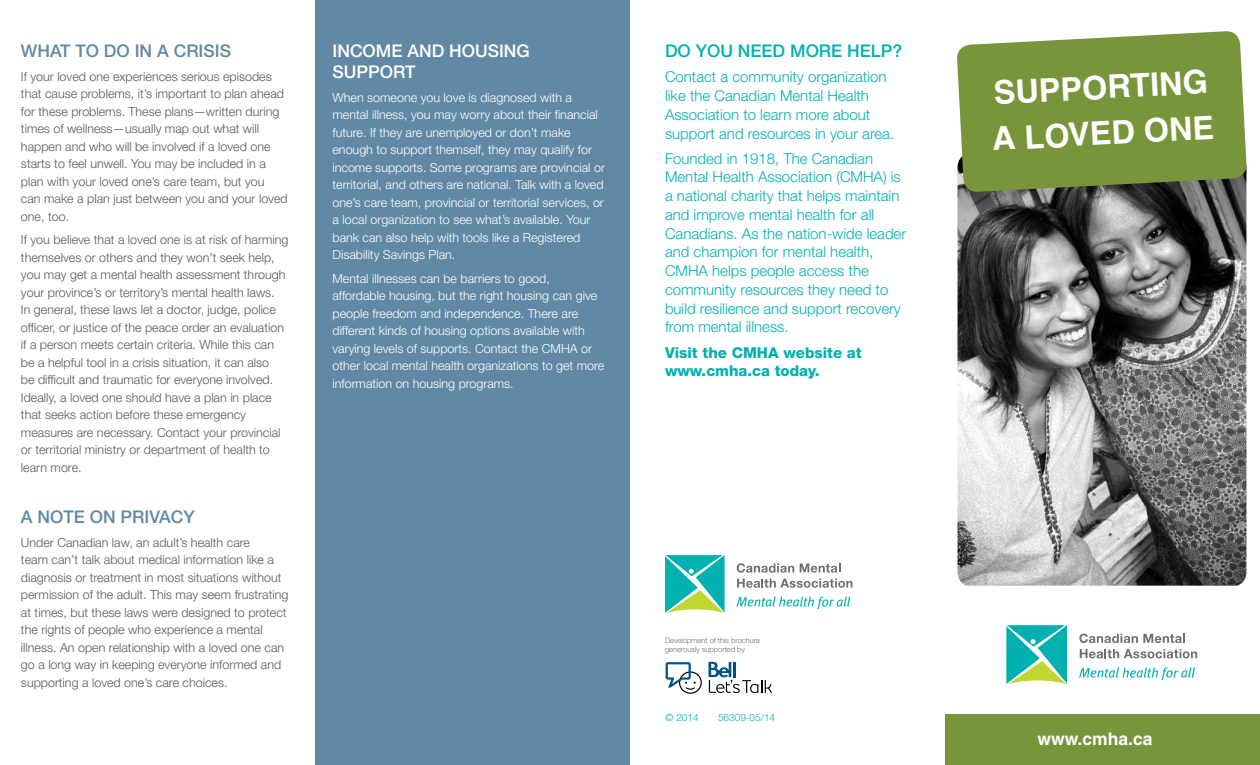
<style>
.page{position:relative;width:1260px;height:765px;background:#fff}
.page>*{position:absolute;margin:0;border:0;box-sizing:border-box;transform-origin:0 0}
.t1{font:700 32.5px/46px "Helvetica";color:#fff}
.t2{font:500 17.5px "Helvetica Neue LT Std";color:#6189a5}
.t3{font:500 17.5px/21px "Helvetica Neue LT Std";color:#fff}
.t4{font:500 17.5px "Helvetica Neue LT Std";color:#00b1b0}
.t5{font:700 17.5px "Helvetica";color:#fff}
.t6{font:300 15px/18.8px "Helvetica Neue LT Std";color:#00b1b0}
.t7{font:800 15px/18.8px "Helvetica Neue LT Std";color:#00b1b0}
.t8{font:300 12.5px/17.5px "Helvetica Neue LT Std";color:#58595b}
.t9{font:300 12.5px/17.5px "Helvetica Neue LT Std";color:#fff}
.t10{font:300 10px "Helvetica Neue LT Std";color:#00b1b0}
.t11{font:300 7.5px/9px "Helvetica Neue LT Std";color:#6d6e71}
</style>
<div class="page">
<img style="left:958px;top:193px;width:288px;height:393px">
<div style="left:315px;top:0;width:315px;height:765px;background:#6189a5"></div>
<svg style="left:957px;top:31px;width:290px;height:162px;background:#7d9748"></svg>
<svg style="left:665px;top:555px;width:60px;height:58px;background:#49c4ab"></svg>
<svg style="left:737px;top:563px;width:57px;height:10px"></svg>
<svg style="left:800px;top:563px;width:40px;height:10px"></svg>
<svg style="left:737px;top:579px;width:115px;height:9px"></svg>
<svg style="left:736px;top:596px;width:114px;height:13px"></svg>
<svg style="left:708px;top:662px;width:64px;height:31px"></svg>
<hr style="left:733px;top:662px;width:3px;height:15px;background:#005388">
<svg style="left:666px;top:662px;width:36px;height:32px"></svg>
<div style="left:945px;top:715px;width:315px;height:50px;background:#78953c"></div>
<svg style="left:1006px;top:625px;width:61px;height:59px;background:#49c4ab"></svg>
<svg style="left:1079px;top:634px;width:106px;height:9px"></svg>
<svg style="left:1080px;top:649px;width:117px;height:9px"></svg>
<svg style="left:1079px;top:667px;width:116px;height:13px"></svg>
<h2 class="t2" style="left:21px;top:40px;width:212px">WHAT TO DO IN A CRISIS</h2>
<p class="t8" style="left:21px;top:67px;width:268px">If your loved one experiences serious episodes that cause problems, it’s important to plan ahead for these problems. These plans—written during times of wellness—usually map out what will happen and who will be involved if a loved one starts to feel unwell. You may be included in a plan with your loved one’s care team, but you<br>can make a plan just between you and your loved one, too.</p>
<p class="t8" style="left:21px;top:231px;width:269px">If you believe that a loved one is at risk of harming themselves or others and they won’t seek help, you may get a mental health assessment through your province’s or territory’s mental health laws.<br>In general, these laws let a doctor, judge, police officer, or justice of the peace order an evaluation if a person meets certain criteria. While this can be a helpful tool in a crisis situation, it can also<br>be difficult and traumatic for everyone involved.<br>Ideally, a loved one should have a plan in place that seeks action before these emergency measures are necessary. Contact your provincial or territorial ministry or department of health to learn more.</p>
<h2 class="t2" style="left:21px;top:506px;width:175px">A NOTE ON PRIVACY</h2>
<p class="t8" style="left:21px;top:533px;width:269px">Under Canadian law, an adult’s health care<br>team can’t talk about medical information like a diagnosis or treatment in most situations without permission of the adult. This may seem frustrating at times, but these laws were designed to protect the rights of people who experience a mental illness. An open relationship with a loved one can go a long way in keeping everyone informed and supporting a loved one’s care choices.</p>
<h2 class="t3" style="left:332px;top:40px;width:199px">INCOME AND HOUSING<br>SUPPORT</h2>
<p class="t9" style="left:332px;top:88px;width:274px">When someone you love is diagnosed with a mental illness, you may worry about their financial future. If they are unemployed or don’t make enough to support themself, they may qualify for income supports. Some programs are provincial or territorial, and others are national. Talk with a loved one’s care team, provincial or territorial services, or a local organization to see what’s available. Your bank can also help with tools like a Registered Disability Savings Plan.</p>
<p class="t9" style="left:332px;top:270px;width:273px">Mental illnesses can be barriers to good, affordable housing, but the right housing can give people freedom and independence. There are different kinds of housing options available with varying levels of supports. Contact the CMHA or other local mental health organizations to get more information on housing programs.</p>
<h2 class="t4" style="left:665px;top:41px;width:239px">DO YOU NEED MORE HELP?</h2>
<p class="t6" style="left:665px;top:67px;width:231px">Contact a community organization like the Canadian Mental Health Association to learn more about support and resources in your area.</p>
<p class="t6" style="left:665px;top:149px;width:243px">Founded in 1918, The Canadian<br>Mental Health Association (CMHA) is a national charity that helps maintain and improve mental health for all<br>Canadians. As the nation-wide leader and champion for mental health,<br>CMHA helps people access the community resources they need to build resilience and support recovery from mental illness.</p>
<p class="t7" style="left:665px;top:343px;width:198px">Visit the CMHA website at www.cmha.ca today.</p>
<p class="t11" style="left:665px;top:635px;width:97px">Development of this brochure generously supported by</p>
<p class="t10" style="left:666px;top:711px;width:35px">© 2014</p>
<p class="t10" style="left:718px;top:711px;width:59px">56309-05/14</p>
<h1 class="t1" style="left:989px;top:70px;width:224px;rotate:-3deg">SUPPORTING<br>A LOVED ONE</h1>
<h2 class="t5" style="left:1038px;top:728px;width:117px">www.cmha.ca</h2>
</div>
